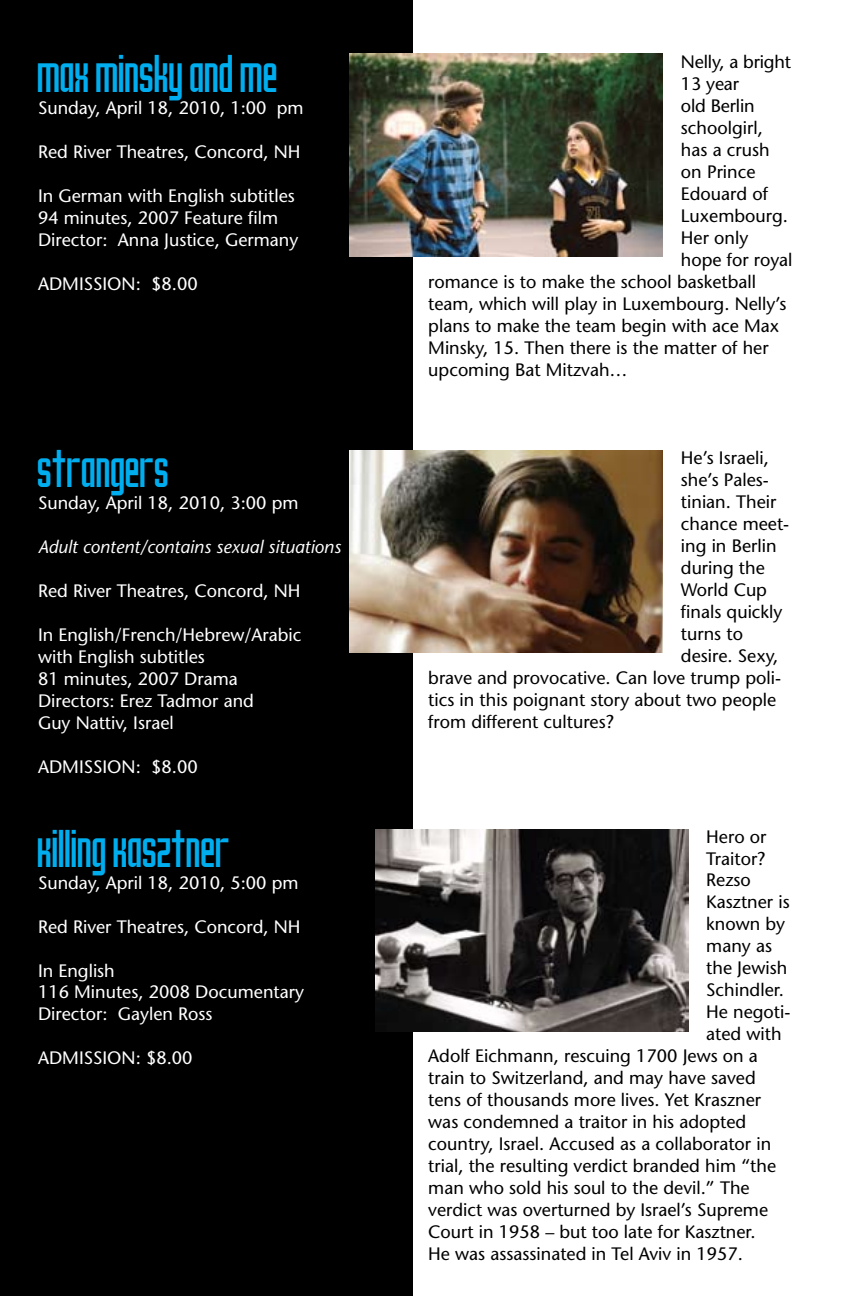
<style>
.page{position:relative;width:843px;height:1296px;background:#fff}
.page>*{position:absolute;margin:0;border:0;box-sizing:border-box;transform-origin:0 0}
.t1{font:36px "Emma 65";color:#00aeef}
.t2{font:18px "Stone Sans";color:#000}
.t3{font:18px/22px "Stone Sans";color:#fff}
.t4{font:italic 18px "Stone Sans";color:#fff}
</style>
<div class="page">
<div style="left:0;top:0;width:412px;height:1296px;background:#000"></div>
<img style="left:350px;top:54px;width:312px;height:202px">
<img style="left:350px;top:450px;width:312px;height:202px">
<img style="left:375px;top:829px;width:313px;height:202px">
<h1 class="t1" style="left:38px;top:55px;width:242px">MAX MINSKY AND ME</h1>
<p class="t3" style="left:38px;top:96px;width:267px">Sunday, April 18, 2010, 1:00 pm</p>
<p class="t3" style="left:38px;top:140px;width:264px">Red River Theatres, Concord, NH</p>
<p class="t3" style="left:38px;top:184px;width:262px">In German with English subtitles<br>94 minutes, 2007 Feature film<br>Director: Anna Justice, Germany</p>
<p class="t3" style="left:38px;top:272px;width:161px">ADMISSION: $8.00</p>
<h1 class="t1" style="left:38px;top:450px;width:133px">STRANGERS</h1>
<p class="t3" style="left:38px;top:491px;width:262px">Sunday, April 18, 2010, 3:00 pm</p>
<p class="t4" style="left:38px;top:535px;width:304px">Adult content/contains sexual situations</p>
<p class="t3" style="left:38px;top:579px;width:264px">Red River Theatres, Concord, NH</p>
<p class="t3" style="left:38px;top:623px;width:265px">In English/French/Hebrew/Arabic with English subtitles<br>81 minutes, 2007 Drama<br>Directors: Erez Tadmor and<br>Guy Nattiv, Israel</p>
<p class="t3" style="left:38px;top:755px;width:161px">ADMISSION: $8.00</p>
<h1 class="t1" style="left:38px;top:829px;width:194px">KILLING KASZTNER</h1>
<p class="t3" style="left:38px;top:871px;width:262px">Sunday, April 18, 2010, 5:00 pm</p>
<p class="t3" style="left:38px;top:915px;width:264px">Red River Theatres, Concord, NH</p>
<p class="t3" style="left:38px;top:959px;width:267px">In English<br>116 Minutes, 2008 Documentary<br>Director: Gaylen Ross</p>
<p class="t3" style="left:38px;top:1047px;width:23px">Admission</p>
<p class="t3" style="left:136px;top:1047px;width:58px">: $8.00</p>
<p class="t2" style="left:680px;top:51px;width:112px">Nelly, a bright</p>
<p class="t2" style="left:680px;top:73px;width:60px">13 year</p>
<p class="t2" style="left:680px;top:95px;width:75px">old Berlin</p>
<p class="t2" style="left:680px;top:117px;width:83px">schoolgirl,</p>
<p class="t2" style="left:680px;top:139px;width:90px">has a crush</p>
<p class="t2" style="left:680px;top:161px;width:76px">on Prince</p>
<p class="t2" style="left:680px;top:183px;width:89px">Edouard of</p>
<p class="t2" style="left:680px;top:205px;width:108px">Luxembourg.</p>
<p class="t2" style="left:680px;top:227px;width:69px">Her only</p>
<p class="t2" style="left:680px;top:249px;width:113px">hope for royal</p>
<p class="t2" style="left:428px;top:271px;width:329px">romance is to make the school basketball</p>
<p class="t2" style="left:428px;top:293px;width:359px">team, which will play in Luxembourg. Nelly’s</p>
<p class="t2" style="left:428px;top:315px;width:352px">plans to make the team begin with ace Max</p>
<p class="t2" style="left:428px;top:337px;width:342px">Minsky, 15. Then there is the matter of her</p>
<p class="t2" style="left:428px;top:359px;width:201px">upcoming Bat Mitzvah…</p>
<p class="t2" style="left:680px;top:447px;width:89px">He’s Israeli,</p>
<p class="t2" style="left:680px;top:469px;width:89px">she’s Pales-</p>
<p class="t2" style="left:680px;top:491px;width:97px">tinian. Their</p>
<p class="t2" style="left:680px;top:513px;width:110px">chance meet-</p>
<p class="t2" style="left:680px;top:535px;width:97px">ing in Berlin</p>
<p class="t2" style="left:680px;top:557px;width:85px">during the</p>
<p class="t2" style="left:680px;top:579px;width:88px">World Cup</p>
<p class="t2" style="left:680px;top:601px;width:103px">finals quickly</p>
<p class="t2" style="left:680px;top:623px;width:63px">turns to</p>
<p class="t2" style="left:680px;top:645px;width:99px">desire. Sexy,</p>
<p class="t2" style="left:428px;top:667px;width:354px">brave and provocative. Can love trump poli-</p>
<p class="t2" style="left:428px;top:689px;width:349px">tics in this poignant story about two people</p>
<p class="t2" style="left:428px;top:711px;width:187px">from different cultures?</p>
<p class="t2" style="left:706px;top:825px;width:62px">Hero or</p>
<p class="t2" style="left:706px;top:847px;width:61px">Traitor?</p>
<p class="t2" style="left:706px;top:869px;width:46px">Rezso</p>
<p class="t2" style="left:706px;top:891px;width:85px">Kasztner is</p>
<p class="t2" style="left:706px;top:913px;width:80px">known by</p>
<p class="t2" style="left:706px;top:935px;width:67px">many as</p>
<p class="t2" style="left:706px;top:957px;width:82px">the Jewish</p>
<p class="t2" style="left:706px;top:979px;width:79px">Schindler.</p>
<p class="t2" style="left:706px;top:1001px;width:86px">He negoti-</p>
<p class="t2" style="left:706px;top:1023px;width:77px">ated with</p>
<p class="t2" style="left:428px;top:1045px;width:331px">Adolf Eichmann, rescuing 1700 Jews on a</p>
<p class="t2" style="left:428px;top:1067px;width:329px">train to Switzerland, and may have saved</p>
<p class="t2" style="left:428px;top:1089px;width:334px">tens of thousands more lives. Yet Kraszner</p>
<p class="t2" style="left:428px;top:1111px;width:319px">was condemned a traitor in his adopted</p>
<p class="t2" style="left:428px;top:1133px;width:344px">country, Israel. Accused as a collaborator in</p>
<p class="t2" style="left:428px;top:1155px;width:349px">trial, the resulting verdict branded him “the</p>
<p class="t2" style="left:428px;top:1177px;width:323px">man who sold his soul to the devil.” The</p>
<p class="t2" style="left:428px;top:1199px;width:341px">verdict was overturned by Israel’s Supreme</p>
<p class="t2" style="left:428px;top:1221px;width:329px">Court in 1958 – but too late for Kasztner.</p>
<p class="t2" style="left:428px;top:1243px;width:316px">He was assassinated in Tel Aviv in 1957.</p>
</div>
